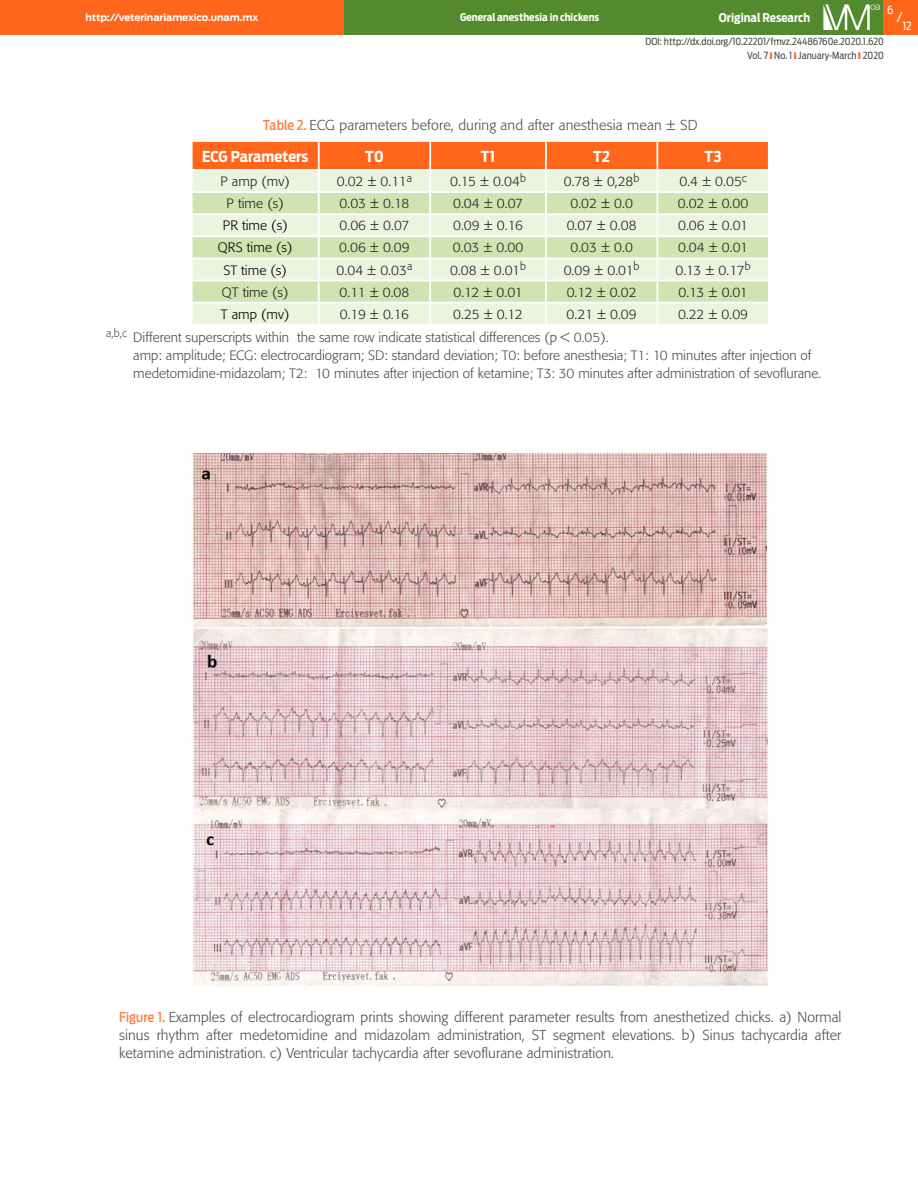
<style>
.page{position:relative;width:918px;height:1188px;background:#fff}
.page>*{position:absolute;margin:0;border:0;box-sizing:border-box;transform-origin:0 0}
._06_tabla_b_subtitul{font:700 15px "Antenna Cond";letter-spacing:.01em;color:#fff}
._07_figura_pie{font:300 14.25px/18px "Formata";letter-spacing:.005em;color:#4b4c4d;text-align:justify}
._06_tabla_a_titulo{font:300 14.25px "Formata";letter-spacing:.01em;color:#4b4c4d}
._06_tabla_e_pies_tab{font:300 13.5px/18px "Formata";color:#4b4c4d}
._06_tabla_c_texto{font:300 13.5px "Formata";letter-spacing:.005em;color:#231f20}
._06_tabla_c_texto-2{font:300 13.5px "Formata";letter-spacing:.005em;color:#000}
.t1{font:13.5px "Antenna Cond";color:#fff}
.t2{font:700 12px "Antenna Cond";color:#fff}
.t3{font:11.25px "Antenna Cond";color:#fff}
.t4{font:700 10.5px "Antenna Cond";color:#fff}
.t5{font:9.75px/13.8px "Antenna Cond";color:#4b4c4d;text-align:right}
.t6{font:700 9.75px "Antenna";letter-spacing:-.01em;color:#fff}
.s1{font-family:"Antenna Cond";font-weight:500;font-size:13.5px;color:#ff8042}
</style>
<div class="page">
<div style="left:344px;top:0;width:543px;height:34px;background:#548a2e"></div>
<svg style="left:823px;top:4px;width:57px;height:26px"></svg>
<div style="left:884px;top:0;width:34px;height:34px;background:#ff661c"></div>
<div style="left:0;top:0;width:344px;height:34px;background:#ff661c"></div>
<div style="left:193px;top:142px;width:575px;height:27px;background:#ff661c"></div>
<div style="left:193px;top:171px;width:575px;height:153px;background:#ebf4df"></div>
<svg style="left:193px;top:193px;width:575px;height:109px;background:#daeac4"></svg>
<hr style="left:318px;top:142px;width:2px;height:27px;background:#fff">
<hr style="left:429px;top:142px;width:2px;height:27px;background:#fff">
<hr style="left:545px;top:142px;width:2px;height:27px;background:#fff">
<hr style="left:656px;top:142px;width:2px;height:27px;background:#fff">
<hr style="left:318px;top:171px;width:2px;height:20px;background:#fff">
<hr style="left:429px;top:171px;width:2px;height:20px;background:#fff">
<hr style="left:545px;top:171px;width:2px;height:20px;background:#fff">
<hr style="left:656px;top:171px;width:2px;height:20px;background:#fff">
<hr style="left:318px;top:193px;width:2px;height:20px;background:#fff">
<hr style="left:429px;top:193px;width:2px;height:20px;background:#fff">
<hr style="left:545px;top:193px;width:2px;height:20px;background:#fff">
<hr style="left:656px;top:193px;width:2px;height:20px;background:#fff">
<hr style="left:318px;top:215px;width:2px;height:20px;background:#fff">
<hr style="left:429px;top:215px;width:2px;height:20px;background:#fff">
<hr style="left:545px;top:215px;width:2px;height:20px;background:#fff">
<hr style="left:656px;top:215px;width:2px;height:20px;background:#fff">
<hr style="left:318px;top:237px;width:2px;height:21px;background:#fff">
<hr style="left:429px;top:237px;width:2px;height:21px;background:#fff">
<hr style="left:545px;top:237px;width:2px;height:21px;background:#fff">
<hr style="left:656px;top:237px;width:2px;height:21px;background:#fff">
<hr style="left:318px;top:259px;width:2px;height:21px;background:#fff">
<hr style="left:429px;top:259px;width:2px;height:21px;background:#fff">
<hr style="left:545px;top:259px;width:2px;height:21px;background:#fff">
<hr style="left:656px;top:259px;width:2px;height:21px;background:#fff">
<hr style="left:318px;top:281px;width:2px;height:21px;background:#fff">
<hr style="left:429px;top:281px;width:2px;height:21px;background:#fff">
<hr style="left:545px;top:281px;width:2px;height:21px;background:#fff">
<hr style="left:656px;top:281px;width:2px;height:21px;background:#fff">
<hr style="left:318px;top:304px;width:2px;height:20px;background:#fff">
<hr style="left:429px;top:304px;width:2px;height:20px;background:#fff">
<hr style="left:545px;top:304px;width:2px;height:20px;background:#fff">
<hr style="left:656px;top:304px;width:2px;height:20px;background:#fff">
<hr style="left:193px;top:191px;width:126px;height:2px;background:#fff">
<hr style="left:319px;top:191px;width:111px;height:2px;background:#fff">
<hr style="left:430px;top:191px;width:116px;height:2px;background:#fff">
<hr style="left:546px;top:191px;width:111px;height:2px;background:#fff">
<hr style="left:657px;top:191px;width:111px;height:2px;background:#fff">
<hr style="left:193px;top:235px;width:126px;height:2px;background:#fff">
<hr style="left:319px;top:235px;width:111px;height:2px;background:#fff">
<hr style="left:430px;top:235px;width:116px;height:2px;background:#fff">
<hr style="left:546px;top:235px;width:111px;height:2px;background:#fff">
<hr style="left:657px;top:235px;width:111px;height:2px;background:#fff">
<hr style="left:193px;top:280px;width:126px;height:1px;background:#fff">
<hr style="left:319px;top:280px;width:111px;height:1px;background:#fff">
<hr style="left:430px;top:280px;width:116px;height:1px;background:#fff">
<hr style="left:546px;top:280px;width:111px;height:1px;background:#fff">
<hr style="left:657px;top:280px;width:111px;height:1px;background:#fff">
<hr style="left:193px;top:213px;width:126px;height:2px;background:#fff">
<hr style="left:319px;top:213px;width:111px;height:2px;background:#fff">
<hr style="left:430px;top:213px;width:116px;height:2px;background:#fff">
<hr style="left:546px;top:213px;width:111px;height:2px;background:#fff">
<hr style="left:657px;top:213px;width:111px;height:2px;background:#fff">
<hr style="left:193px;top:258px;width:126px;height:1px;background:#fff">
<hr style="left:319px;top:258px;width:111px;height:1px;background:#fff">
<hr style="left:430px;top:258px;width:116px;height:1px;background:#fff">
<hr style="left:546px;top:258px;width:111px;height:1px;background:#fff">
<hr style="left:657px;top:258px;width:111px;height:1px;background:#fff">
<hr style="left:193px;top:302px;width:126px;height:2px;background:#fff">
<hr style="left:319px;top:302px;width:111px;height:2px;background:#fff">
<hr style="left:430px;top:302px;width:116px;height:2px;background:#fff">
<hr style="left:546px;top:302px;width:111px;height:2px;background:#fff">
<hr style="left:657px;top:302px;width:111px;height:2px;background:#fff">
<img style="left:193px;top:450px;width:575px;height:536px">
<p class="t6" style="left:85px;top:12px;width:174px">http://veterinariamexico.unam.mx</p>
<p class="t3" style="left:887px;top:3px;width:8px">6</p>
<p class="t1" style="left:897px;top:9px;width:7px">/</p>
<p class="t4" style="left:460px;top:11px;width:141px">General anesthesia in chickens</p>
<p class="t2" style="left:719px;top:10px;width:93px">Original Research</p>
<p class="t5" style="left:646px;top:35px;width:240px">DOI: http://dx.doi.org/10.22201/fmvz.24486760e.2020.1.620<br>Vol. 7 No. 1 January-March 2020</p>
<p class="t3" style="left:903px;top:19px;width:10px">12</p>
<p class="_06_tabla_a_titulo" style="left:263px;top:117px;width:436px"><span class="s1">Table 2.</span> ECG parameters before, during and after anesthesia mean ± SD</p>
<p class="_06_tabla_b_subtitul" style="left:202px;top:147px;width:108px">ECG Parameters</p>
<p class="_06_tabla_b_subtitul" style="left:365px;top:147px;width:20px">T0</p>
<p class="_06_tabla_b_subtitul" style="left:481px;top:147px;width:16px">T1</p>
<p class="_06_tabla_b_subtitul" style="left:593px;top:147px;width:18px">T2</p>
<p class="_06_tabla_b_subtitul" style="left:705px;top:147px;width:18px">T3</p>
<p class="_06_tabla_c_texto" style="left:221px;top:173px;width:71px">P amp (mv)</p>
<p class="_06_tabla_c_texto" style="left:337px;top:173px;width:77px">0.02 ± 0.11<sup>a</sup></p>
<p class="_06_tabla_c_texto" style="left:450px;top:173px;width:77px">0.15 ± 0.04<sup>b</sup></p>
<p class="_06_tabla_c_texto" style="left:564px;top:173px;width:77px">0.78 ± 0,28<sup>b</sup></p>
<p class="_06_tabla_c_texto" style="left:679px;top:173px;width:69px">0.4 ± 0.05<sup>c</sup></p>
<p class="_06_tabla_c_texto" style="left:227px;top:196px;width:59px">P time (s)</p>
<p class="_06_tabla_c_texto" style="left:340px;top:196px;width:71px">0.03 ± 0.18</p>
<p class="_06_tabla_c_texto" style="left:453px;top:196px;width:71px">0.04 ± 0.07</p>
<p class="_06_tabla_c_texto" style="left:570px;top:196px;width:64px">0.02 ± 0.0</p>
<p class="_06_tabla_c_texto" style="left:678px;top:196px;width:72px">0.02 ± 0.00</p>
<p class="_06_tabla_c_texto-2" style="left:223px;top:218px;width:67px">PR time (s)</p>
<p class="_06_tabla_c_texto" style="left:340px;top:218px;width:71px">0.06 ± 0.07</p>
<p class="_06_tabla_c_texto" style="left:453px;top:218px;width:71px">0.09 ± 0.16</p>
<p class="_06_tabla_c_texto" style="left:567px;top:218px;width:71px">0.07 ± 0.08</p>
<p class="_06_tabla_c_texto" style="left:678px;top:218px;width:71px">0.06 ± 0.01</p>
<p class="_06_tabla_c_texto-2" style="left:218px;top:240px;width:76px">QRS time (s)</p>
<p class="_06_tabla_c_texto" style="left:339px;top:240px;width:72px">0.06 ± 0.09</p>
<p class="_06_tabla_c_texto" style="left:453px;top:240px;width:72px">0.03 ± 0.00</p>
<p class="_06_tabla_c_texto" style="left:570px;top:240px;width:64px">0.03 ± 0.0</p>
<p class="_06_tabla_c_texto" style="left:678px;top:240px;width:71px">0.04 ± 0.01</p>
<p class="_06_tabla_c_texto-2" style="left:224px;top:262px;width:65px">ST time (s)</p>
<p class="_06_tabla_c_texto" style="left:337px;top:262px;width:77px">0.04 ± 0.03<sup>a</sup></p>
<p class="_06_tabla_c_texto" style="left:450px;top:262px;width:77px">0.08 ± 0.01<sup>b</sup></p>
<p class="_06_tabla_c_texto" style="left:564px;top:262px;width:77px">0.09 ± 0.01<sup>b</sup></p>
<p class="_06_tabla_c_texto" style="left:675px;top:262px;width:77px">0.13 ± 0.17<sup>b</sup></p>
<p class="_06_tabla_c_texto" style="left:222px;top:284px;width:68px">QT time (s)</p>
<p class="_06_tabla_c_texto" style="left:340px;top:284px;width:71px">0.11 ± 0.08</p>
<p class="_06_tabla_c_texto" style="left:453px;top:284px;width:71px">0.12 ± 0.01</p>
<p class="_06_tabla_c_texto" style="left:567px;top:284px;width:71px">0.12 ± 0.02</p>
<p class="_06_tabla_c_texto" style="left:678px;top:284px;width:71px">0.13 ± 0.01</p>
<p class="_06_tabla_c_texto-2" style="left:221px;top:306px;width:70px">T amp (mv)</p>
<p class="_06_tabla_c_texto" style="left:340px;top:306px;width:71px">0.19 ± 0.16</p>
<p class="_06_tabla_c_texto" style="left:453px;top:306px;width:71px">0.25 ± 0.12</p>
<p class="_06_tabla_c_texto" style="left:567px;top:306px;width:72px">0.21 ± 0.09</p>
<p class="_06_tabla_c_texto" style="left:678px;top:306px;width:72px">0.22 ± 0.09</p>
<p class="_06_tabla_e_pies_tab" style="left:106px;top:328px;width:504px"><sup>a,b,c</sup> Different superscripts within the same row indicate statistical differences (p &lt; 0.05).</p>
<p class="_06_tabla_e_pies_tab" style="left:133px;top:346px;width:690px">amp: amplitude; ECG: electrocardiogram; SD: standard deviation; T0: before anesthesia; T1: 10 minutes after injection of medetomidine-midazolam; T2: 10 minutes after injection of ketamine; T3: 30 minutes after administration of sevoflurane.</p>
<p class="_07_figura_pie" style="left:119px;top:1009px;width:724px"><span class="s1">Figure 1.</span> Examples of electrocardiogram prints showing different parameter results from anesthetized chicks. a) Normal sinus rhythm after medetomidine and midazolam administration, ST segment elevations. b) Sinus tachycardia after ketamine administration. c) Ventricular tachycardia after sevoflurane administration.</p>
</div>
